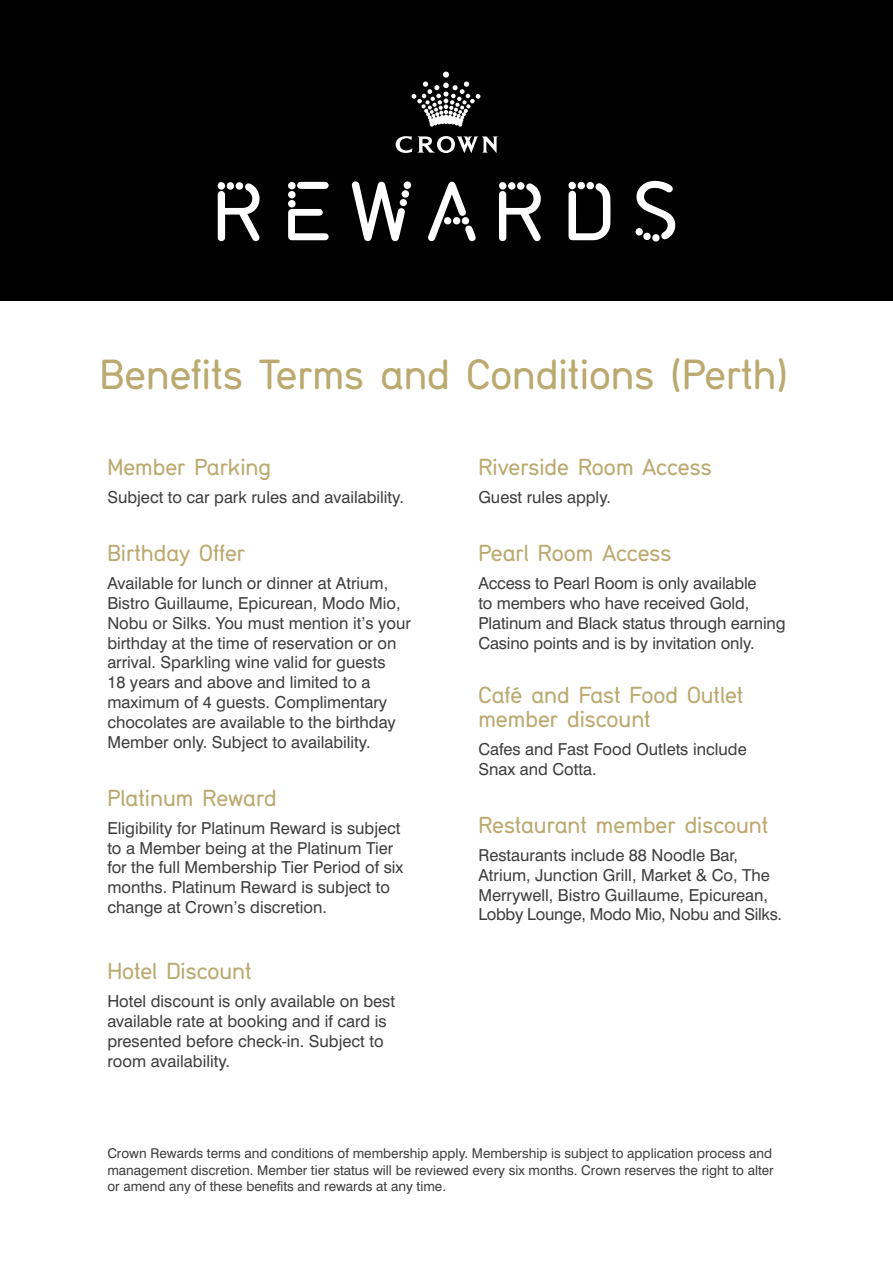
<style>
.page{position:relative;width:893px;height:1263px;background:#fff}
.page>*{position:absolute;margin:0;border:0;box-sizing:border-box;transform-origin:0 0}
.CR_heading{font:40.8px "Gravostyle Basic";color:#bba96f}
.CR_heading-2{font:22.5px/24px "Gravostyle Basic";color:#bba96f}
.CR_body_copy{font:16.5px/19.8px "Swiss 721 BT";color:#3e3e3f}
.CR_body_copy-2{font:13.5px/16.2px "Swiss 721 BT";color:#3e3e3f}
</style>
<div class="page">
<div style="left:0;top:0;width:893px;height:300px;background:#010101"></div>
<svg style="left:396px;top:136px;width:102px;height:17px"></svg>
<svg style="left:411px;top:72px;width:69px;height:55px"></svg>
<svg style="left:636px;top:181px;width:40px;height:59px"></svg>
<div style="left:652px;top:234px;width:8px;height:8px;background:#fff;border-radius:50%"></div>
<div style="left:635px;top:228px;width:8px;height:8px;background:#fff;border-radius:50%"></div>
<div style="left:643px;top:233px;width:8px;height:7px;background:#fff;border-radius:50%"></div>
<svg style="left:218px;top:182px;width:42px;height:59px"></svg>
<div style="left:227px;top:182px;width:7px;height:8px;background:#fff;border-radius:50%"></div>
<div style="left:218px;top:182px;width:7px;height:8px;background:#fff;border-radius:50%"></div>
<svg style="left:288px;top:209px;width:41px;height:31px"></svg>
<svg style="left:297px;top:182px;width:32px;height:7px"></svg>
<div style="left:288px;top:200px;width:8px;height:7px;background:#fff;border-radius:50%"></div>
<div style="left:288px;top:182px;width:8px;height:7px;background:#fff;border-radius:50%"></div>
<div style="left:288px;top:191px;width:8px;height:7px;background:#fff;border-radius:50%"></div>
<svg style="left:352px;top:181px;width:53px;height:61px"></svg>
<div style="left:404px;top:181px;width:7px;height:8px;background:#fff;border-radius:50%"></div>
<div style="left:402px;top:190px;width:7px;height:8px;background:#fff;border-radius:50%"></div>
<div style="left:400px;top:199px;width:7px;height:7px;background:#fff;border-radius:50%"></div>
<svg style="left:428px;top:182px;width:48px;height:60px"></svg>
<div style="left:444px;top:217px;width:7px;height:7px;background:#fff;border-radius:50%"></div>
<div style="left:462px;top:217px;width:7px;height:7px;background:#fff;border-radius:50%"></div>
<div style="left:453px;top:217px;width:7px;height:7px;background:#fff;border-radius:50%"></div>
<svg style="left:499px;top:182px;width:42px;height:59px"></svg>
<svg style="left:569px;top:182px;width:41px;height:58px"></svg>
<div style="left:586px;top:182px;width:8px;height:7px;background:#fff;border-radius:50%"></div>
<div style="left:577px;top:182px;width:8px;height:7px;background:#fff;border-radius:50%"></div>
<div style="left:568px;top:182px;width:8px;height:7px;background:#fff;border-radius:50%"></div>
<p class="CR_heading" style="left:100px;top:348px;width:689px">Benefits Terms and Conditions (Perth)</p>
<p class="CR_heading-2" style="left:107px;top:454px;width:165px">Member Parking</p>
<p class="CR_body_copy" style="left:107px;top:487px;width:298px">Subject to car park rules and availability.</p>
<p class="CR_heading-2" style="left:107px;top:540px;width:139px">Birthday Offer</p>
<p class="CR_body_copy" style="left:107px;top:573px;width:305px">Available for lunch or dinner at Atrium, Bistro Guillaume, Epicurean, Modo Mio, Nobu or Silks. You must mention it’s your birthday at the time of reservation or on arrival. Sparkling wine valid for guests<br>18 years and above and limited to a maximum of 4 guests. Complimentary chocolates are available to the birthday Member only. Subject to availability.</p>
<p class="CR_heading-2" style="left:107px;top:785px;width:171px">Platinum Reward</p>
<p class="CR_body_copy" style="left:107px;top:818px;width:298px">Eligibility for Platinum Reward is subject to a Member being at the Platinum Tier for the full Membership Tier Period of six months. Platinum Reward is subject to change at Crown’s discretion.</p>
<p class="CR_heading-2" style="left:107px;top:958px;width:146px">Hotel Discount</p>
<p class="CR_body_copy" style="left:107px;top:991px;width:289px">Hotel discount is only available on best available rate at booking and if card is presented before check-in. Subject to room availability.</p>
<p class="CR_heading-2" style="left:478px;top:454px;width:235px">Riverside Room Access</p>
<p class="CR_body_copy" style="left:478px;top:487px;width:134px">Guest rules apply.</p>
<p class="CR_heading-2" style="left:478px;top:540px;width:195px">Pearl Room Access</p>
<p class="CR_body_copy" style="left:478px;top:573px;width:309px">Access to Pearl Room is only available<br>to members who have received Gold, Platinum and Black status through earning Casino points and is by invitation only.</p>
<p class="CR_heading-2" style="left:478px;top:682px;width:267px">Café and Fast Food Outlet member discount</p>
<p class="CR_body_copy" style="left:478px;top:739px;width:270px">Cafes and Fast Food Outlets include<br>Snax and Cotta.</p>
<p class="CR_heading-2" style="left:478px;top:812px;width:291px">Restaurant member discount</p>
<p class="CR_body_copy" style="left:478px;top:845px;width:305px">Restaurants include 88 Noodle Bar, Atrium, Junction Grill, Market &amp; Co, The Merrywell, Bistro Guillaume, Epicurean, Lobby Lounge, Modo Mio, Nobu and Silks.</p>
<p class="CR_body_copy-2" style="left:107px;top:1145px;width:668px">Crown Rewards terms and conditions of membership apply. Membership is subject to application process and management discretion. Member tier status will be reviewed every six months. Crown reserves the right to alter or amend any of these benefits and rewards at any time.</p>
</div>
